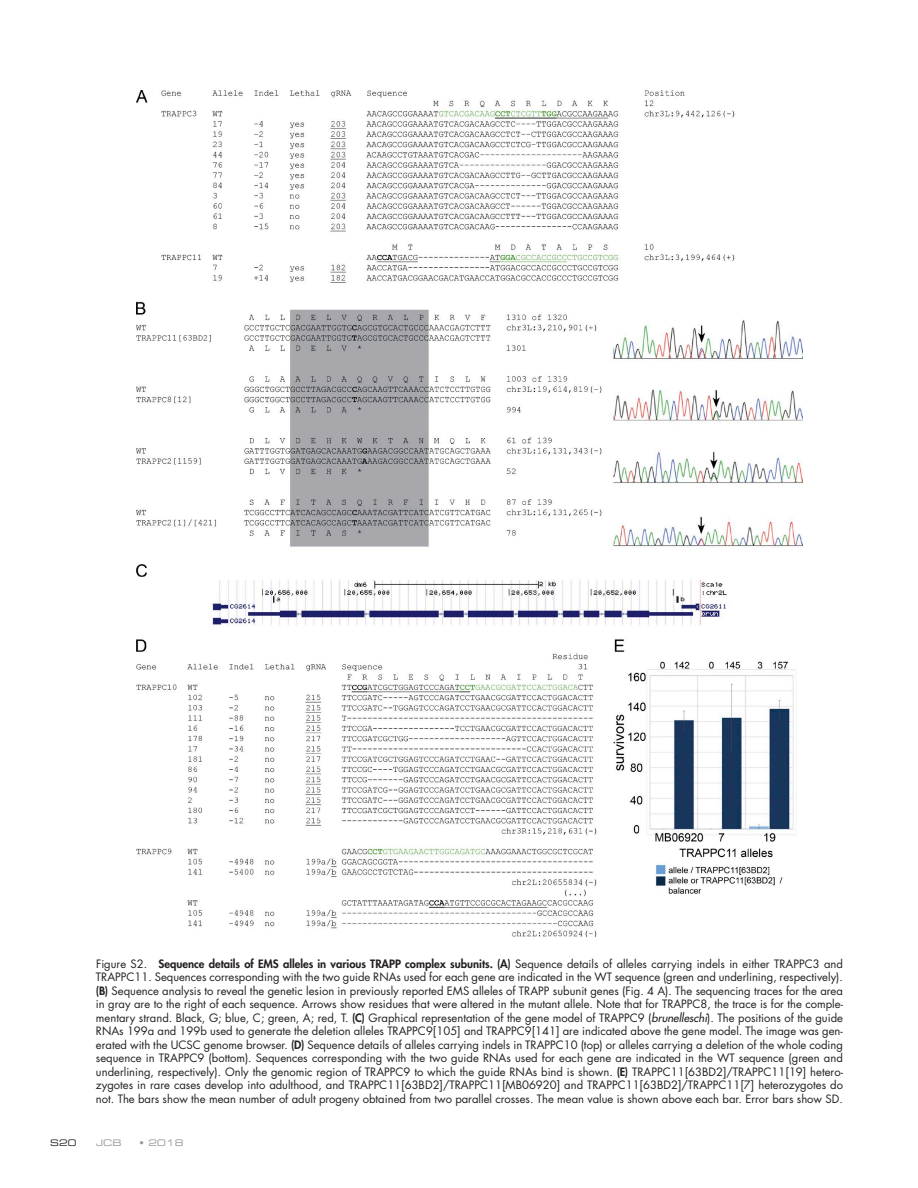
<style>
.page{position:relative;width:918px;height:1188px;background:#fff}
.page>*{position:absolute;margin:0;border:0;box-sizing:border-box;transform-origin:0 0}
.t1{font:11.25px/13.5px "Futura Std";color:#231f20;text-align:justify}
.t2{font:9px "Eurostile LT Std Ex 2";letter-spacing:.01em;color:#949698}
.t3{font:9px "Eurostile LT Std Ex 2";color:#231f20}
.s1{font-weight:800}
.s2{font-weight:500;font-style:italic}
</style>
<div class="page">
<img style="left:137px;top:90px;width:665px;height:846px">
<p class="t1" style="left:96px;top:957px;width:749px">Figure S2. <span class="s1">Sequence details of EMS alleles in various TRAPP complex subunits. (A)</span> Sequence details of alleles carrying indels in either TRAPPC3 and TRAPPC11. Sequences corresponding with the two guide RNAs used for each gene are indicated in the WT sequence (green and underlining, respectively). <span class="s1">(B)</span> Sequence analysis to reveal the genetic lesion in previously reported EMS alleles of TRAPP subunit genes (Fig. 4 A). The sequencing traces for the area in gray are to the right of each sequence. Arrows show residues that were altered in the mutant allele. Note that for TRAPPC8, the trace is for the comple&shy;mentary strand. Black, G; blue, C; green, A; red, T. <span class="s1">(C)</span> Graphical representation of the gene model of TRAPPC9 (<span class="s2">brunelleschi</span>). The positions of the guide RNAs 199a and 199b used to generate the deletion alleles TRAPPC9[105] and TRAPPC9[141] are indicated above the gene model. The image was gen&shy;erated with the UCSC genome browser. <span class="s1">(D)</span> Sequence details of alleles carrying indels in TRAPPC10 (top) or alleles carrying a deletion of the whole coding sequence in TRAPPC9 (bottom). Sequences corresponding with the two guide RNAs used for each gene are indicated in the WT sequence (green and underlining, respectively). Only the genomic region of TRAPPC9 to which the guide RNAs bind is shown. <span class="s1">(E)</span> TRAPPC11[63BD2]/TRAPPC11[19] hetero&shy;zygotes in rare cases develop into adulthood, and TRAPPC11[63BD2]/TRAPPC11[MB06920] and TRAPPC11[63BD2]/TRAPPC11[7] heterozygotes do not. The bars show the mean number of adult progeny obtained from two parallel crosses. The mean value is shown above each bar. Error bars show SD.</p>
<p class="t3" style="left:50px;top:1136px;width:28px">S20</p>
<p class="t2" style="left:96px;top:1136px;width:27px">JCB</p>
<p class="t2" style="left:139px;top:1136px;width:45px">• 2018</p>
</div>
